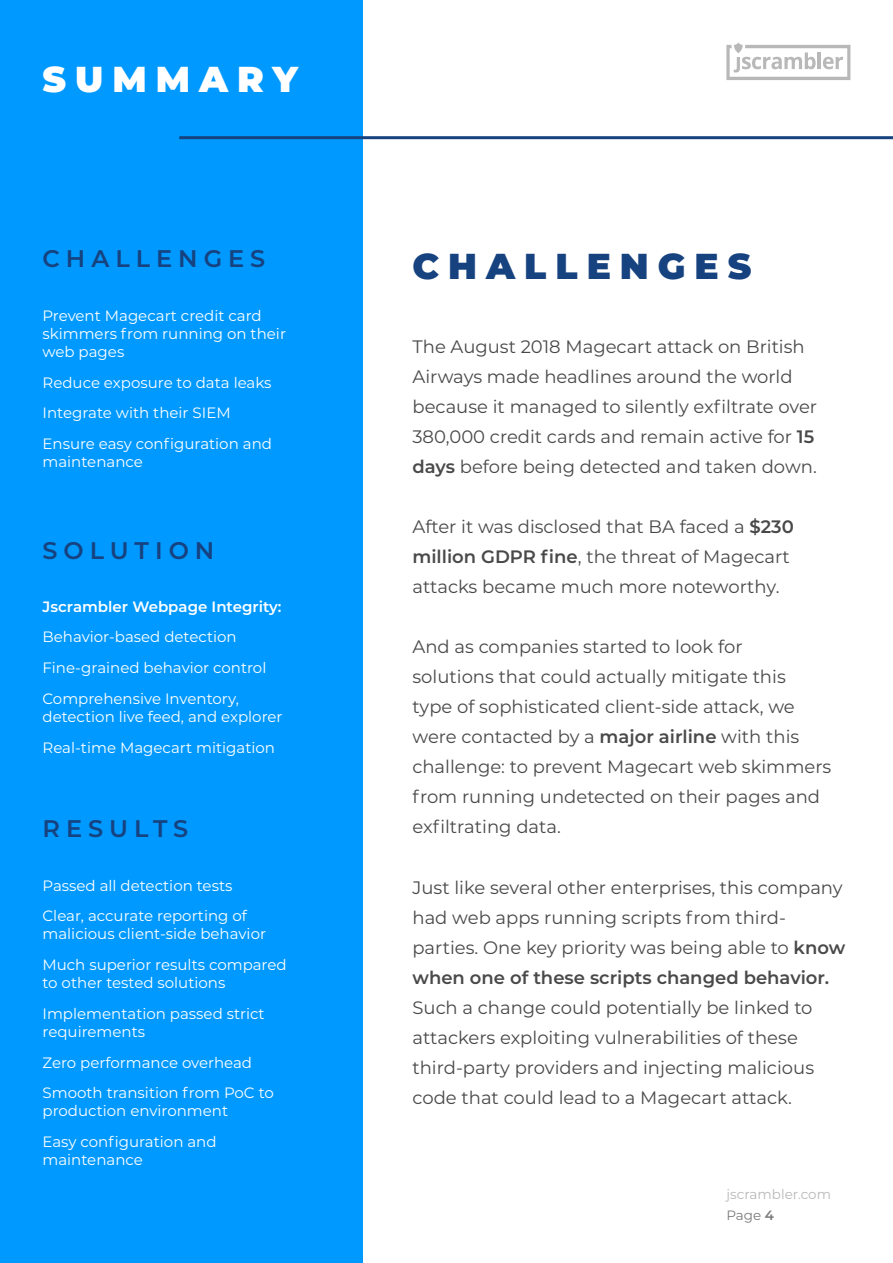
<style>
.page{position:relative;width:893px;height:1263px;background:#fff}
.page>*{position:absolute;margin:0;border:0;box-sizing:border-box;transform-origin:0 0}
.t1{font:900 36px "Montserrat";letter-spacing:.25em;color:#16427f}
.t2{font:900 36px "Montserrat";letter-spacing:.25em;color:#fff}
.t3{font:600 24px "Montserrat";letter-spacing:.25em;color:#16427f}
.t4{font:18px/30px "Montserrat";color:#494949}
.t5{font:15px/30.8px "Montserrat";color:#fff}
.t6{font:600 15px "Montserrat";color:#fff}
.t7{font:13.5px/21px "Montserrat";color:#b8b8b8}
.s1{font-weight:600}
.s2{color:#7b7b7b}
.s3{font-weight:600;color:#7b7b7b}
</style>
<div class="page">
<div style="left:1px;top:0;width:362px;height:1263px;background:#09f"></div>
<hr style="left:179px;top:136px;width:714px;height:3px;background:#16427f">
<svg style="left:726px;top:43px;width:124px;height:37px"></svg>
<h1 class="t2" style="left:43px;top:53px;width:257px">SUMMARY</h1>
<h2 class="t3" style="left:43px;top:242px;width:224px">CHALLENGES</h2>
<p class="t5" style="left:43px;top:306px;width:245px;line-height:18px">Prevent Magecart credit card skimmers from running on their web pages</p>
<p class="t5" style="left:43px;top:366px;width:231px">Reduce exposure to data leaks<br>Integrate with their SIEM<br>Ensure easy configuration and</p>
<p class="t5" style="left:43px;top:446px;width:102px">maintenance</p>
<h2 class="t3" style="left:43px;top:533px;width:173px">SOLUTION</h2>
<p class="t6" style="left:43px;top:596px;width:241px">Jscrambler Webpage Integrity:</p>
<p class="t5" style="left:43px;top:621px;width:225px">Behavior-based detection<br>Fine-grained behavior control<br>Comprehensive Inventory,</p>
<p class="t5" style="left:43px;top:701px;width:242px">detection live feed, and explorer<br>Real-time Magecart mitigation</p>
<h2 class="t3" style="left:43px;top:812px;width:147px">RESULTS</h2>
<p class="t5" style="left:43px;top:869px;width:206px">Passed all detection tests<br>Clear, accurate reporting of</p>
<p class="t5" style="left:43px;top:918px;width:246px">malicious client-side behavior<br>Much superior results compared</p>
<p class="t5" style="left:43px;top:967px;width:224px">to other tested solutions<br>Implementation passed strict</p>
<p class="t5" style="left:43px;top:1015px;width:233px">requirements<br>Zero performance overhead<br>Smooth transition from PoC to</p>
<p class="t5" style="left:43px;top:1095px;width:187px">production environment<br>Easy configuration and</p>
<p class="t5" style="left:43px;top:1144px;width:102px">maintenance</p>
<h1 class="t1" style="left:412px;top:239px;width:340px">CHALLENGES</h1>
<p class="t4" style="left:412px;top:331px;width:406px">The August 2018 Magecart attack on British Airways made headlines around the world because it managed to silently exfiltrate over 380,000 credit cards and remain active for <span class="s1">15 days</span> before being detected and taken down.</p>
<p class="t4" style="left:412px;top:511px;width:383px">After it was disclosed that BA faced a <span class="s1">$230 million GDPR fine</span>, the threat of Magecart attacks became much more noteworthy.</p>
<p class="t4" style="left:412px;top:631px;width:420px">And as companies started to look for<br>solutions that could actually mitigate this<br>type of sophisticated client-side attack, we were contacted by a <span class="s1">major airline</span> with this challenge: to prevent Magecart web skimmers from running undetected on their pages and exfiltrating data.</p>
<p class="t4" style="left:412px;top:871px;width:434px">Just like several other enterprises, this company had web apps running scripts from third&shy;parties. One key priority was being able to <span class="s1">know when one of these scripts changed behavior.</span></p>
<p class="t4" style="left:412px;top:991px;width:403px">Such a change could potentially be linked to attackers exploiting vulnerabilities of these third-party providers and injecting malicious code that could lead to a Magecart attack.</p>
<p class="t7" style="left:726px;top:1183px;width:106px">jscrambler.com<br><span class="s2">Page</span> <span class="s3">4</span></p>
</div>
